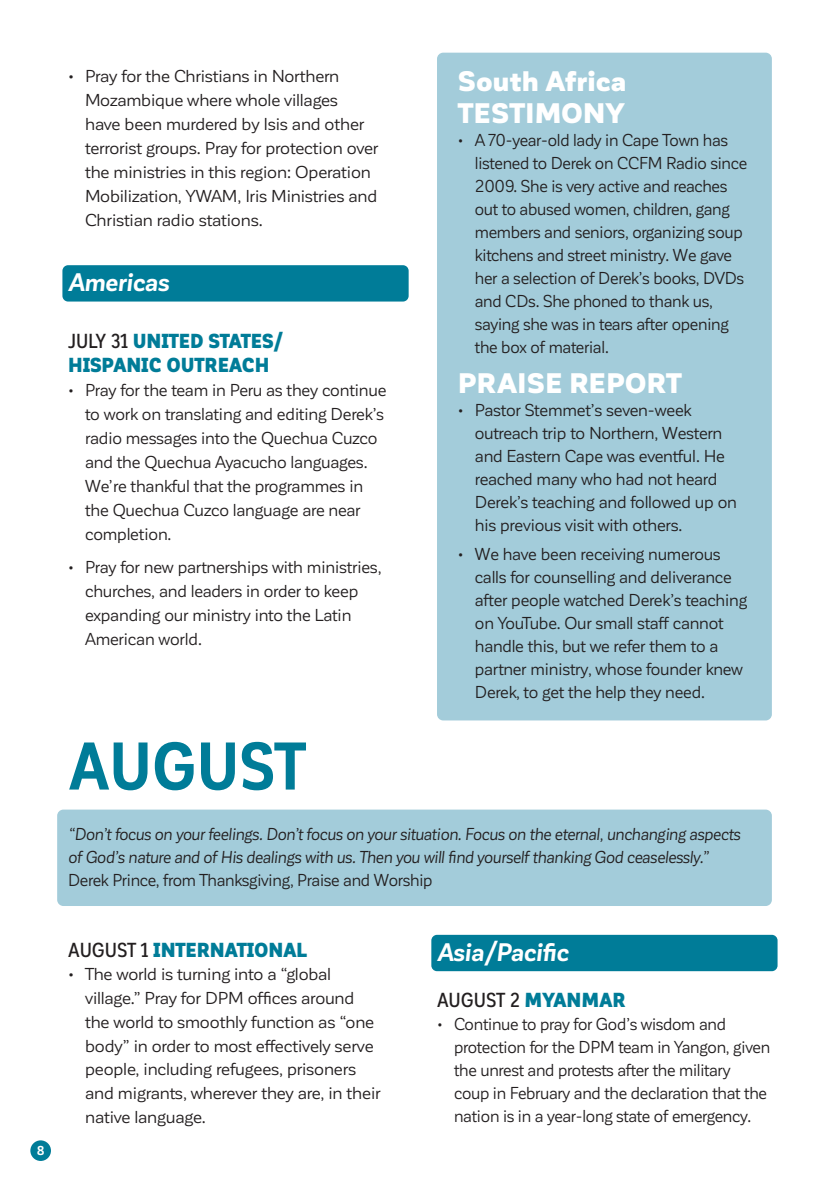
<style>
.page{position:relative;width:840px;height:1191px;background:#fff}
.page>*{position:absolute;margin:0;border:0;box-sizing:border-box;transform-origin:0 0}
.t1{font:700 66.2px "Corporative Sans Alt Cnd";letter-spacing:-.005em;color:#007c98}
.t2{font:900 27.8px/32.6px "Corporative Sans";color:#fff}
.t3{font:italic 700 25px "Corporative Sans";letter-spacing:-.01em;color:#fff}
.t4{font:900 20px/24px "Corporative Sans Alt Cnd";letter-spacing:-.01em;color:#007c98}
.t5{font:500 20px "Corporative Sans Alt Cnd";letter-spacing:-.005em;color:#231f20}
.t6{font:17px/23px "Corporative Sans";letter-spacing:-.01em;color:#231f20}
.t7{font:italic 17px/23px "Corporative Sans";letter-spacing:-.015em;color:#231f20}
.t8{font:700 12.8px "Corporative Sans";color:#fff}
.s1{font-weight:500;color:#231f20}
.s2{font-weight:900;color:#007c98}
</style>
<div class="page">
<div style="left:30px;top:1140px;width:21px;height:21px;background:#007c98;border-radius:50%"></div>
<div style="left:57px;top:809px;width:714px;height:97px;background:#a3ccda;border-radius:6px"></div>
<div style="left:431px;top:934px;width:346px;height:37px;background:#007c98;border-radius:6px"></div>
<div style="left:437px;top:53px;width:334px;height:667px;background:#a3ccda;border-radius:6px"></div>
<div style="left:62px;top:265px;width:346px;height:36px;background:#007c98;border-radius:6px"></div>
<p class="t8" style="left:37px;top:1143px;width:9px">8</p>
<p class="t6" style="left:85px;top:64px;width:295px;line-height:24px;text-indent:-17px">• Pray for the Christians in Northern Mozambique where whole villages<br>have been murdered by Isis and other terrorist groups. Pray for protection over the ministries in this region: Operation Mobilization, YWAM, Iris Ministries and Christian radio stations.</p>
<h3 class="t3" style="left:68px;top:269px;width:102px">Americas</h3>
<p class="t4" style="left:68px;top:329px;width:216px"><span class="s1">JULY 31</span> UNITED STATES/<br>HISPANIC OUTREACH</p>
<p class="t6" style="left:85px;top:378px;width:303px;line-height:24px;text-indent:-17px">• Pray for the team in Peru as they continue to work on translating and editing Derek’s radio messages into the Quechua Cuzco and the Quechua Ayacucho languages.<br>We’re thankful that the programmes in the Quechua Cuzco language are near completion.</p>
<p class="t6" style="left:85px;top:555px;width:298px;line-height:24px;text-indent:-17px">• Pray for new partnerships with ministries, churches, and leaders in order to keep expanding our ministry into the Latin American world.</p>
<h2 class="t2" style="left:457px;top:65px;width:170px">South Africa<br>TESTIMONY</h2>
<p class="t6" style="left:474px;top:129px;width:274px;text-indent:-17px">• A 70-year-old lady in Cape Town has listened to Derek on CCFM Radio since 2009. She is very active and reaches out to abused women, children, gang members and seniors, organizing soup kitchens and street ministry. We gave her a selection of Derek’s books, DVDs and CDs. She phoned to thank us, saying she was in tears after opening the box of material.</p>
<h2 class="t2" style="left:457px;top:367px;width:225px">PRAISE REPORT</h2>
<p class="t6" style="left:474px;top:399px;width:263px;text-indent:-17px">• Pastor Stemmet’s seven-week outreach trip to Northern, Western and Eastern Cape was eventful. He reached many who had not heard<br>Derek’s teaching and followed up on his previous visit with others.</p>
<p class="t6" style="left:474px;top:542px;width:274px;text-indent:-17px">• We have been receiving numerous calls for counselling and deliverance after people watched Derek’s teaching on YouTube. Our small staff cannot handle this, but we refer them to a partner ministry, whose founder knew Derek, to get the help they need.</p>
<h1 class="t1" style="left:68px;top:730px;width:239px">AUGUST</h1>
<p class="t7" style="left:68px;top:823px;width:673px">“Don’t focus on your feelings. Don’t focus on your situation. Focus on the eternal, unchanging aspects of God’s nature and of His dealings with us. Then you will find yourself thanking God ceaselessly.”</p>
<p class="t6" style="left:68px;top:869px;width:366px">Derek Prince, from Thanksgiving, Praise and Worship</p>
<p class="t4" style="left:68px;top:938px;width:240px"><span class="s1">AUGUST 1</span> INTERNATIONAL</p>
<p class="t6" style="left:85px;top:962px;width:297px;line-height:23.8px;text-indent:-17px">• The world is turning into a “global village.” Pray for DPM offices around the world to smoothly function as “one body” in order to most effectively serve people, including refugees, prisoners and migrants, wherever they are, in their native language.</p>
<h3 class="t3" style="left:437px;top:938px;width:133px">Asia/Pacific</h3>
<p class="t5" style="left:437px;top:989px;width:190px">AUGUST 2 <span class="s2">MYANMAR</span></p>
<p class="t6" style="left:454px;top:1012px;width:317px;text-indent:-17px">• Continue to pray for God’s wisdom and protection for the DPM team in Yangon, given the unrest and protests after the military<br>coup in February and the declaration that the nation is in a year-long state of emergency.</p>
</div>
